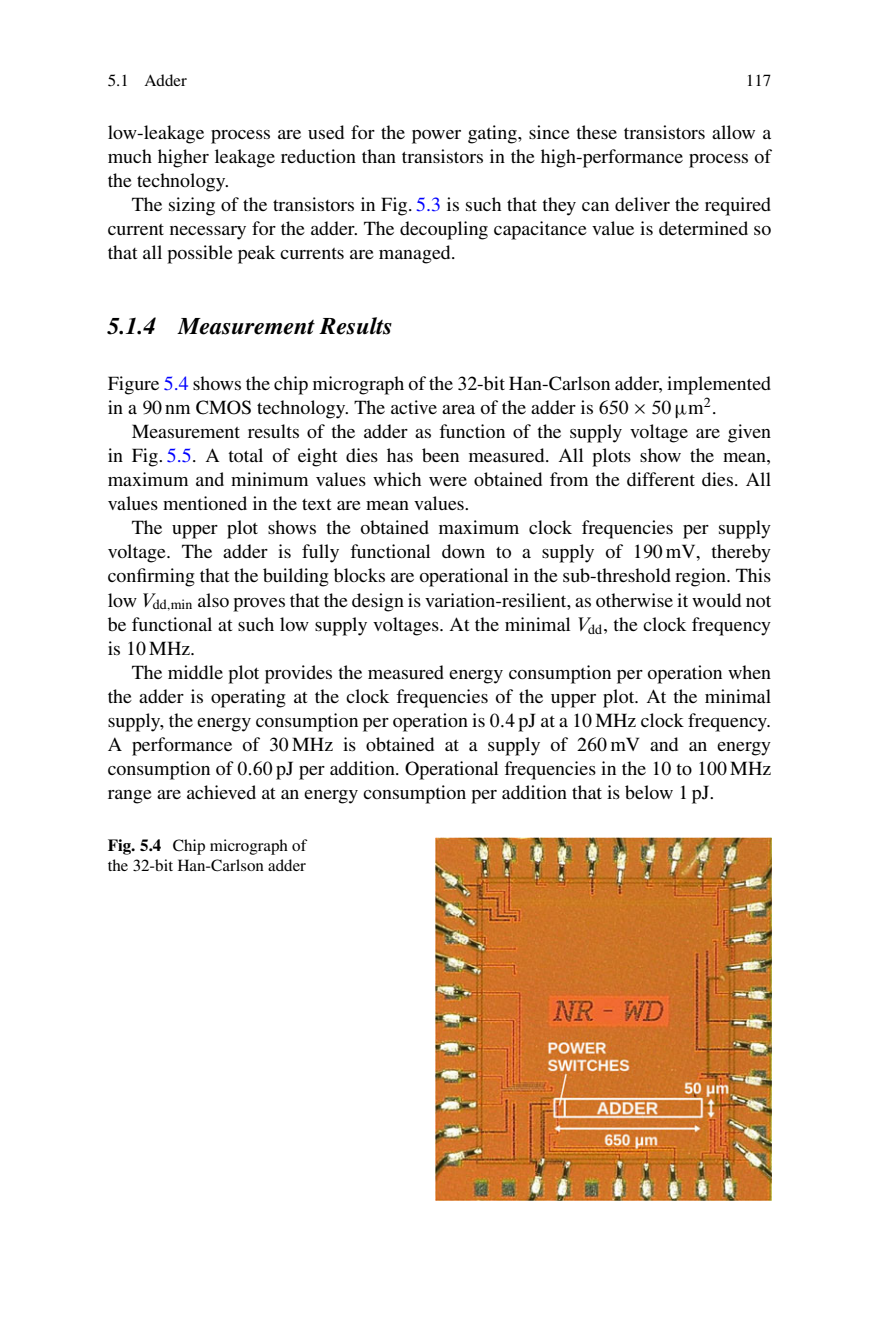
<style>
.page{position:relative;width:879px;height:1333px;background:#fff}
.page>*{position:absolute;margin:0;border:0;box-sizing:border-box;transform-origin:0 0}
.t1{font:italic 700 24px "Vwgghh Dfmxpx Times";color:#000}
.t2{font:20px/24px "Lckbgb Rttjdq Times";color:#000;text-align:justify}
.t3{font:17px/20px "Lckbgb Rttjdq Times";color:#000}
.s1{color:#00f}
.s2{font-family:"Npcrsp Bjmsxw MT2 MIT"}
.s3{font-family:"Lllyjw Lwbqcg MT2 SYT"}
.s4{font-family:"Mvnfwn Rddlsm Times";font-weight:700}
</style>
<div class="page">
<img style="left:435px;top:837px;width:336px;height:363px">
<p class="t3" style="left:108px;top:72px;width:80px">5.1 Adder</p>
<p class="t3" style="left:746px;top:72px;width:27px">117</p>
<p class="t2" style="left:108px;top:122px;width:665px">low-leakage process are used for the power gating, since these transistors allow a much higher leakage reduction than transistors in the high-performance process of the technology.</p>
<p class="t2" style="left:108px;top:194px;width:665px;text-indent:24px">The sizing of the transistors in Fig. <span class="s1">5.3</span> is such that they can deliver the required current necessary for the adder. The decoupling capacitance value is determined so that all possible peak currents are managed.</p>
<p class="t1" style="left:108px;top:318px;width:286px">5.1.4 Measurement Results</p>
<p class="t2" style="left:108px;top:373px;width:665px">Figure <span class="s1">5.4</span> shows the chip micrograph of the <span class="s2">32</span>-bit Han-Carlson adder, implemented in a <span class="s2">90</span> nm CMOS technology. The active area of the adder is <span class="s2">650</span> <span class="s3">-</span> <span class="s2">50</span> m<sup>2</sup>.</p>
<p class="t2" style="left:108px;top:421px;width:665px;text-indent:24px">Measurement results of the adder as function of the supply voltage are given in Fig. <span class="s1">5.5</span>. A total of eight dies has been measured. All plots show the mean, maximum and minimum values which were obtained from the different dies. All values mentioned in the text are mean values.</p>
<p class="t2" style="left:108px;top:517px;width:665px;text-indent:24px">The upper plot shows the obtained maximum clock frequencies per supply voltage. The adder is fully functional down to a supply of <span class="s2">190</span> mV, thereby confirming that the building blocks are operational in the sub-threshold region. This low <span class="s2">V</span><sub>dd</sub><sub>;</sub><sub>min</sub> also proves that the design is variation-resilient, as otherwise it would not be functional at such low supply voltages. At the minimal <span class="s2">V</span><sub>dd</sub>, the clock frequency is <span class="s2">10</span> MHz.</p>
<p class="t2" style="left:108px;top:661px;width:665px;text-indent:24px">The middle plot provides the measured energy consumption per operation when the adder is operating at the clock frequencies of the upper plot. At the minimal supply, the energy consumption per operation is <span class="s2">0:4</span> pJ at a <span class="s2">10</span> MHz clock frequency.<br>A performance of <span class="s2">30</span> MHz is obtained at a supply of <span class="s2">260</span> mV and an energy consumption of <span class="s2">0:60</span> pJ per addition. Operational frequencies in the <span class="s2">10</span> to <span class="s2">100</span> MHz range are achieved at an energy consumption per addition that is below <span class="s2">1</span> pJ.</p>
<p class="t3" style="left:108px;top:836px;width:200px"><span class="s4">Fig. 5.4</span> Chip micrograph of the <span class="s2">32</span>-bit Han-Carlson adder</p>
</div>
